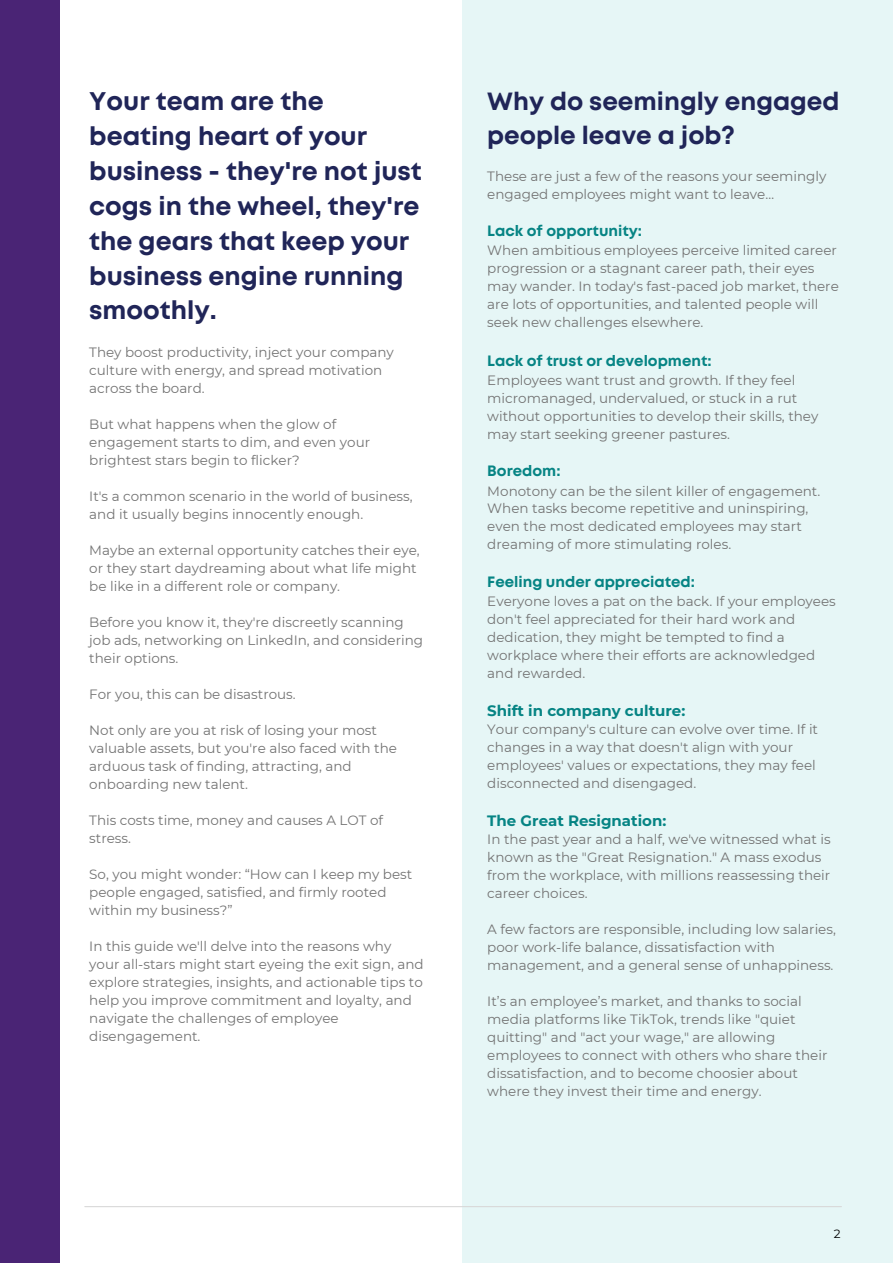
<style>
.page{position:relative;width:893px;height:1264px;background:#fff}
.page>*{position:absolute;margin:0;border:0;box-sizing:border-box;transform-origin:0 0}
.t1{font:700 25.5px/34.8px "Mont";color:#202558}
.t2{font:700 24.9px/33.8px "Mont";color:#202558}
.t3{font:700 15px "Mont";color:#068484}
.t4{font:700 15px "Montserrat";color:#068484}
.t5{font:13.5px/18px "Montserrat";color:#737373}
.t6{font:12px "Montserrat";color:#000}
</style>
<div class="page">
<div style="left:462px;top:0;width:430px;height:1262px;background:#e6f6f6"></div>
<hr style="left:85px;top:1205px;width:756px;height:2px;background:#d9d9d9">
<div style="left:0;top:0;width:59px;height:1262px;background:#4a2475"></div>
<p class="t1" style="left:89px;top:86px;width:334px">Your team are the beating heart of your business - they're not just cogs in the wheel, they're the gears that keep your business engine running smoothly.</p>
<p class="t5" style="left:89px;top:343px;width:306px">They boost productivity, inject your company culture with energy, and spread motivation across the board.</p>
<p class="t5" style="left:89px;top:415px;width:282px">But what happens when the glow of engagement starts to dim, and even your brightest stars begin to flicker?</p>
<p class="t5" style="left:89px;top:487px;width:325px">It's a common scenario in the world of business, and it usually begins innocently enough.</p>
<p class="t5" style="left:89px;top:541px;width:332px">Maybe an external opportunity catches their eye, or they start daydreaming about what life might be like in a different role or company.</p>
<p class="t5" style="left:89px;top:613px;width:335px">Before you know it, they're discreetly scanning job ads, networking on LinkedIn, and considering their options.</p>
<p class="t5" style="left:89px;top:685px;width:208px">For you, this can be disastrous.</p>
<p class="t5" style="left:89px;top:721px;width:309px">Not only are you at risk of losing your most valuable assets, but you're also faced with the arduous task of finding, attracting, and onboarding new talent.</p>
<p class="t5" style="left:89px;top:811px;width:295px">This costs time, money and causes A LOT of stress.</p>
<p class="t5" style="left:89px;top:865px;width:324px">So, you might wonder: “How can I keep my best people engaged, satisfied, and firmly rooted within my business?”</p>
<p class="t5" style="left:89px;top:937px;width:336px">In this guide we'll delve into the reasons why your all-stars might start eyeing the exit sign, and explore strategies, insights, and actionable tips to help you improve commitment and loyalty, and navigate the challenges of employee disengagement.</p>
<p class="t2" style="left:487px;top:87px;width:354px">Why do seemingly engaged people leave a job?</p>
<p class="t5" style="left:487px;top:167px;width:340px">These are just a few of the reasons your seemingly engaged employees might want to leave…</p>
<p class="t3" style="left:487px;top:225px;width:156px">Lack of opportunity:</p>
<p class="t5" style="left:487px;top:241px;width:353px">When ambitious employees perceive limited career progression or a stagnant career path, their eyes may wander. In today's fast-paced job market, there are lots of opportunities, and talented people will seek new challenges elsewhere.</p>
<p class="t3" style="left:487px;top:355px;width:226px">Lack of trust or development:</p>
<p class="t5" style="left:487px;top:371px;width:332px">Employees want trust and growth. If they feel micromanaged, undervalued, or stuck in a rut without opportunities to develop their skills, they may start seeking greener pastures.</p>
<p class="t3" style="left:487px;top:465px;width:75px">Boredom:</p>
<p class="t5" style="left:487px;top:481px;width:334px">Monotony can be the silent killer of engagement.<br>When tasks become repetitive and uninspiring, even the most dedicated employees may start dreaming of more stimulating roles.</p>
<p class="t3" style="left:487px;top:575px;width:209px">Feeling under appreciated:</p>
<p class="t5" style="left:487px;top:592px;width:350px">Everyone loves a pat on the back. If your employees don't feel appreciated for their hard work and dedication, they might be tempted to find a workplace where their efforts are acknowledged and rewarded.</p>
<p class="t4" style="left:487px;top:701px;width:199px">Shift in company culture:</p>
<p class="t5" style="left:487px;top:720px;width:332px">Your company's culture can evolve over time. If it changes in a way that doesn't align with your employees' values or expectations, they may feel disconnected and disengaged.</p>
<p class="t4" style="left:487px;top:811px;width:180px">The Great Resignation:</p>
<p class="t5" style="left:487px;top:830px;width:345px">In the past year and a half, we've witnessed what is known as the "Great Resignation." A mass exodus from the workplace, with millions reassessing their career choices.</p>
<p class="t5" style="left:487px;top:920px;width:350px">A few factors are responsible, including low salaries, poor work-life balance, dissatisfaction with management, and a general sense of unhappiness.</p>
<p class="t5" style="left:487px;top:992px;width:341px">It’s an employee’s market, and thanks to social media platforms like TikTok, trends like "quiet quitting" and "act your wage," are allowing employees to connect with others who share their dissatisfaction, and to become choosier about where they invest their time and energy.</p>
<p class="t6" style="left:833px;top:1226px;width:8px">2</p>
</div>
